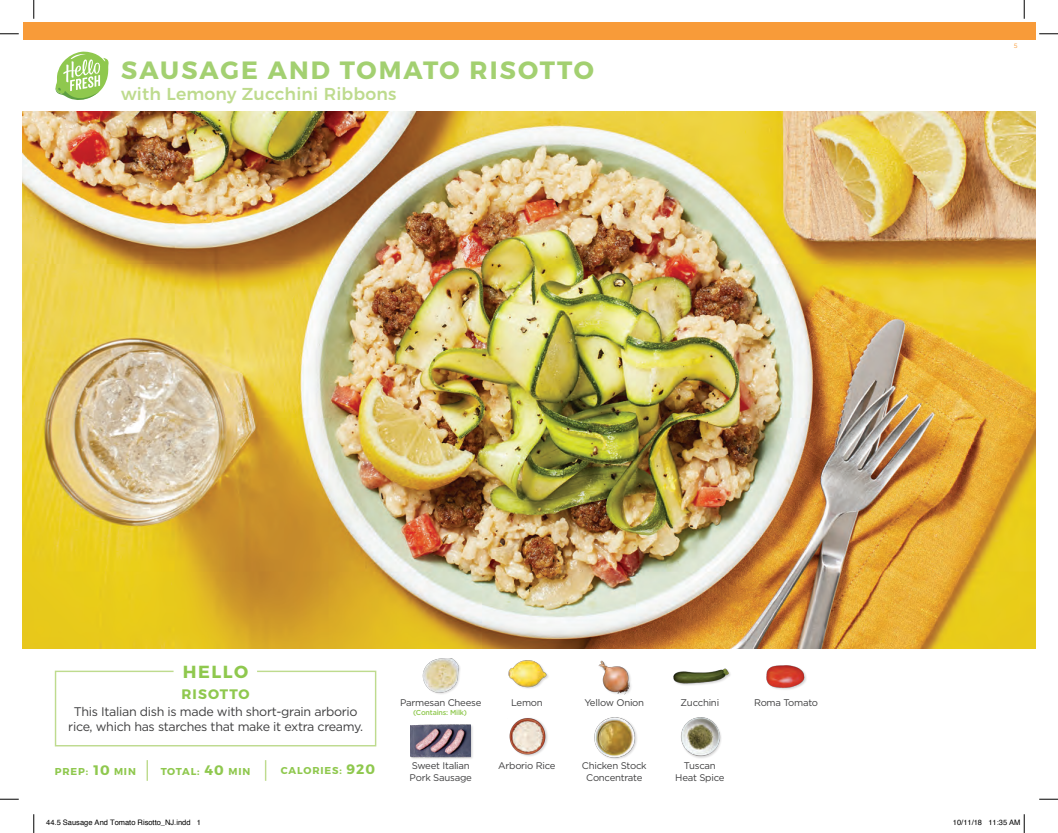
<style>
.page{position:relative;width:1058px;height:833px;background:#fff}
.page>*{position:absolute;margin:0;border:0;box-sizing:border-box;transform-origin:0 0}
.t1{font:700 25px "Montserrat";letter-spacing:.085em;color:#a3d071}
.t2{font:700 17.5px "Montserrat";letter-spacing:.085em;color:#8fc84e}
.t3{font:500 17.25px "Montserrat";letter-spacing:.01em;color:#bedb8e}
.t4{font:700 13.75px "Montserrat";letter-spacing:.075em;color:#8fc84e}
.t5{font:12.5px/15px "Gotham";letter-spacing:-.025em;color:#3e3e3f;text-align:center}
.t6{font:700 10px "Montserrat";letter-spacing:.085em;color:#8fc84e}
.t7{font:9.62px/12px "Gotham";letter-spacing:-.025em;color:#3e3e3f;text-align:center}
.t8{font:7.5px "Helvetica";color:#000}
.t9{font:500 7.25px "Gotham";letter-spacing:-.025em;color:#8fc84e}
.t10{font:6.25px "Gotham";color:#f89b39}
</style>
<div class="page">
<div style="left:23px;top:23px;width:1012px;height:17px;background:#f89b39"></div>
<img style="left:23px;top:112px;width:1012px;height:536px">
<svg style="left:54px;top:670px;width:323px;height:77px"></svg>
<hr style="left:146px;top:760px;width:2px;height:20px;background:#bedb8e">
<svg style="left:265px;top:760px;width:1px;height:20px"></svg>
<img style="left:422px;top:658px;width:38px;height:36px">
<div style="left:410px;top:724px;width:64px;height:35px;background:#231f20;opacity:.2"></div>
<img style="left:411px;top:724px;width:59px;height:33px">
<img style="left:598px;top:660px;width:33px;height:34px">
<div style="left:594px;top:717px;width:44px;height:43px;background:#231f20;opacity:.2"></div>
<img style="left:594px;top:717px;width:44px;height:40px">
<div style="left:508px;top:660px;width:41px;height:30px;background:#231f20;opacity:.2"></div>
<img style="left:508px;top:660px;width:39px;height:30px">
<img style="left:509px;top:718px;width:39px;height:38px">
<div style="left:673px;top:668px;width:58px;height:19px;background:#231f20;opacity:.2"></div>
<img style="left:673px;top:668px;width:56px;height:19px">
<div style="left:681px;top:717px;width:41px;height:42px;background:#231f20;opacity:.2"></div>
<img style="left:681px;top:717px;width:39px;height:39px">
<img style="left:766px;top:665px;width:40px;height:25px">
<svg style="left:55px;top:51px;width:54px;height:49px"></svg>
<svg style="left:0;top:33px;width:19px;height:2px"></svg>
<svg style="left:1039px;top:33px;width:19px;height:2px"></svg>
<svg style="left:0;top:798px;width:19px;height:2px"></svg>
<svg style="left:1039px;top:798px;width:19px;height:2px"></svg>
<svg style="left:33px;top:0;width:2px;height:19px"></svg>
<svg style="left:33px;top:814px;width:2px;height:19px"></svg>
<svg style="left:1023px;top:0;width:2px;height:19px"></svg>
<svg style="left:1023px;top:814px;width:2px;height:19px"></svg>
<h1 class="t1" style="left:121px;top:55px;width:474px">SAUSAGE AND TOMATO RISOTTO</h1>
<h3 class="t3" style="left:121px;top:80px;width:277px">with Lemony Zucchini Ribbons</h3>
<p class="t10" style="left:1013px;top:42px;width:5px">5</p>
<h2 class="t2" style="left:183px;top:661px;width:67px">HELLO</h2>
<h3 class="t4" style="left:181px;top:685px;width:70px">RISOTTO</h3>
<p class="t5" style="left:68px;top:703px;width:296px">This Italian dish is made with short-grain arborio rice, which has starches that make it extra creamy.</p>
<p class="t7" style="left:400px;top:696px;width:83px">Parmesan Cheese</p>
<p class="t9" style="left:413px;top:707px;width:55px">(Contains: Milk)</p>
<p class="t7" style="left:511px;top:696px;width:33px">Lemon</p>
<p class="t7" style="left:584px;top:696px;width:61px">Yellow Onion</p>
<p class="t7" style="left:754px;top:696px;width:65px">Roma Tomato</p>
<p class="t7" style="left:680px;top:696px;width:40px">Zucchini</p>
<h3 class="t4" style="left:94px;top:761px;width:18px">10</h3>
<h3 class="t4" style="left:204px;top:761px;width:21px">40</h3>
<h3 class="t4" style="left:346px;top:761px;width:30px">920</h3>
<p class="t6" style="left:55px;top:765px;width:35px">PREP:</p>
<p class="t6" style="left:114px;top:765px;width:23px">MIN</p>
<p class="t6" style="left:161px;top:765px;width:40px">TOTAL:</p>
<p class="t6" style="left:228px;top:765px;width:23px">MIN</p>
<p class="t6" style="left:281px;top:764px;width:62px">CALORIES:</p>
<p class="t7" style="left:409px;top:759px;width:64px;text-align:left">Sweet Italian<br>Pork Sausage</p>
<p class="t7" style="left:498px;top:759px;width:59px">Arborio Rice</p>
<p class="t7" style="left:582px;top:759px;width:66px">Chicken Stock<br>Concentrate</p>
<p class="t7" style="left:675px;top:759px;width:51px">Tuscan<br>Heat Spice</p>
<p class="t8" style="left:46px;top:817px;width:156px">44.5 Sausage And Tomato Risotto_NJ.indd 1</p>
<p class="t8" style="left:953px;top:817px;width:69px">10/11/18 11:35 AM</p>
</div>
